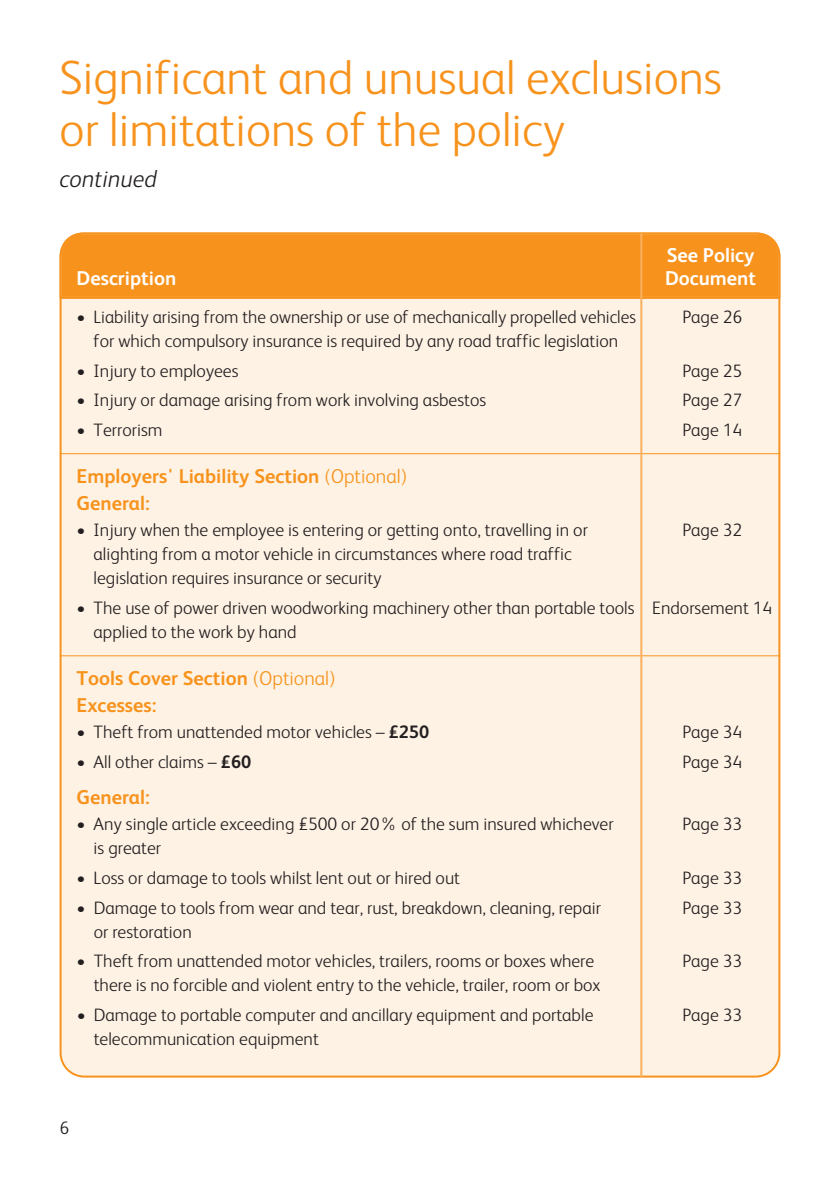
<style>
.page{position:relative;width:840px;height:1191px;background:#fff}
.page>*{position:absolute;margin:0;border:0;box-sizing:border-box;transform-origin:0 0}
.t1{font:300 48px/52px "FS Albert";color:#f7931d}
.t2{font:italic 300 24px "FS Albert";color:#231f20}
.t3{font:700 20px/26.8px "FS Albert";color:#f7931d}
.t4{font:700 20px "FS Albert";color:#fff}
.t5{font:300 18px/24px "FS Albert";color:#231f20}
.s1{font-weight:300}
.s2{font-weight:700}
</style>
<div class="page">
<div style="left:60px;top:256px;width:720px;height:821px;background:#fef2e4"></div>
<div style="left:62px;top:256px;width:716px;height:41px;background:#f7931d"></div>
<svg style="left:60px;top:232px;width:720px;height:24px;background:#f79623"></svg>
<hr style="left:60px;top:453px;width:720px;height:1px;background:#f7931d">
<hr style="left:60px;top:655px;width:720px;height:1px;background:#f7931d">
<hr style="left:640px;top:233px;width:2px;height:844px;background:#fab05f">
<h1 class="t1" style="left:60px;top:56px;width:663px">Significant and unusual exclusions or limitations of the policy</h1>
<h2 class="t2" style="left:60px;top:170px;width:99px">continued</h2>
<p class="t4" style="left:666px;top:248px;width:89px">See Policy</p>
<p class="t4" style="left:77px;top:271px;width:101px">Description</p>
<p class="t4" style="left:664px;top:271px;width:92px">Document</p>
<p class="t5" style="left:77px;top:307px;width:560px">• Liability arising from the ownership or use of mechanically propelled vehicles</p>
<p class="t5" style="left:682px;top:307px;width:61px">Page 26</p>
<p class="t5" style="left:94px;top:331px;width:526px">for which compulsory insurance is required by any road traffic legislation</p>
<p class="t5" style="left:77px;top:360px;width:163px">• Injury to employees</p>
<p class="t5" style="left:682px;top:360px;width:61px">Page 25</p>
<p class="t5" style="left:77px;top:390px;width:411px">• Injury or damage arising from work involving asbestos</p>
<p class="t5" style="left:682px;top:390px;width:61px">Page 27</p>
<p class="t5" style="left:77px;top:420px;width:87px">• Terrorism</p>
<p class="t5" style="left:682px;top:420px;width:61px">Page 14</p>
<p class="t3" style="left:77px;top:464px;width:332px">Employers' Liability Section <span class="s1">(Optional)<br></span>General:</p>
<p class="t5" style="left:77px;top:520px;width:512px">• Injury when the employee is entering or getting onto, travelling in or</p>
<p class="t5" style="left:682px;top:520px;width:61px">Page 32</p>
<p class="t5" style="left:94px;top:544px;width:479px">alighting from a motor vehicle in circumstances where road traffic legislation requires insurance or security</p>
<p class="t5" style="left:94px;top:598px;width:679px;text-indent:-17px">• The use of power driven woodworking machinery other than portable tools Endorsement 14 applied to the work by hand</p>
<p class="t3" style="left:77px;top:666px;width:260px">Tools Cover Section <span class="s1">(Optional)<br></span>Excesses:</p>
<p class="t5" style="left:77px;top:722px;width:354px">• Theft from unattended motor vehicles – <span class="s2">£250</span></p>
<p class="t5" style="left:682px;top:722px;width:61px">Page 34</p>
<p class="t5" style="left:77px;top:752px;width:176px">• All other claims – <span class="s2">£60</span></p>
<p class="t5" style="left:682px;top:752px;width:61px">Page 34</p>
<p class="t3" style="left:77px;top:785px;width:75px">General:</p>
<p class="t5" style="left:77px;top:814px;width:538px">• Any single article exceeding £500 or 20% of the sum insured whichever</p>
<p class="t5" style="left:682px;top:814px;width:61px">Page 33</p>
<p class="t5" style="left:94px;top:838px;width:69px">is greater</p>
<p class="t5" style="left:77px;top:867px;width:385px">• Loss or damage to tools whilst lent out or hired out</p>
<p class="t5" style="left:682px;top:867px;width:61px">Page 33</p>
<p class="t5" style="left:77px;top:897px;width:525px">• Damage to tools from wear and tear, rust, breakdown, cleaning, repair</p>
<p class="t5" style="left:682px;top:897px;width:61px">Page 33</p>
<p class="t5" style="left:94px;top:921px;width:99px">or restoration</p>
<p class="t5" style="left:77px;top:951px;width:519px">• Theft from unattended motor vehicles, trailers, rooms or boxes where</p>
<p class="t5" style="left:682px;top:951px;width:61px">Page 33</p>
<p class="t5" style="left:94px;top:975px;width:508px">there is no forcible and violent entry to the vehicle, trailer, room or box</p>
<p class="t5" style="left:77px;top:1004px;width:518px">• Damage to portable computer and ancillary equipment and portable</p>
<p class="t5" style="left:682px;top:1004px;width:61px">Page 33</p>
<p class="t5" style="left:94px;top:1028px;width:226px">telecommunication equipment</p>
<p class="t5" style="left:60px;top:1117px;width:11px">6</p>
</div>
